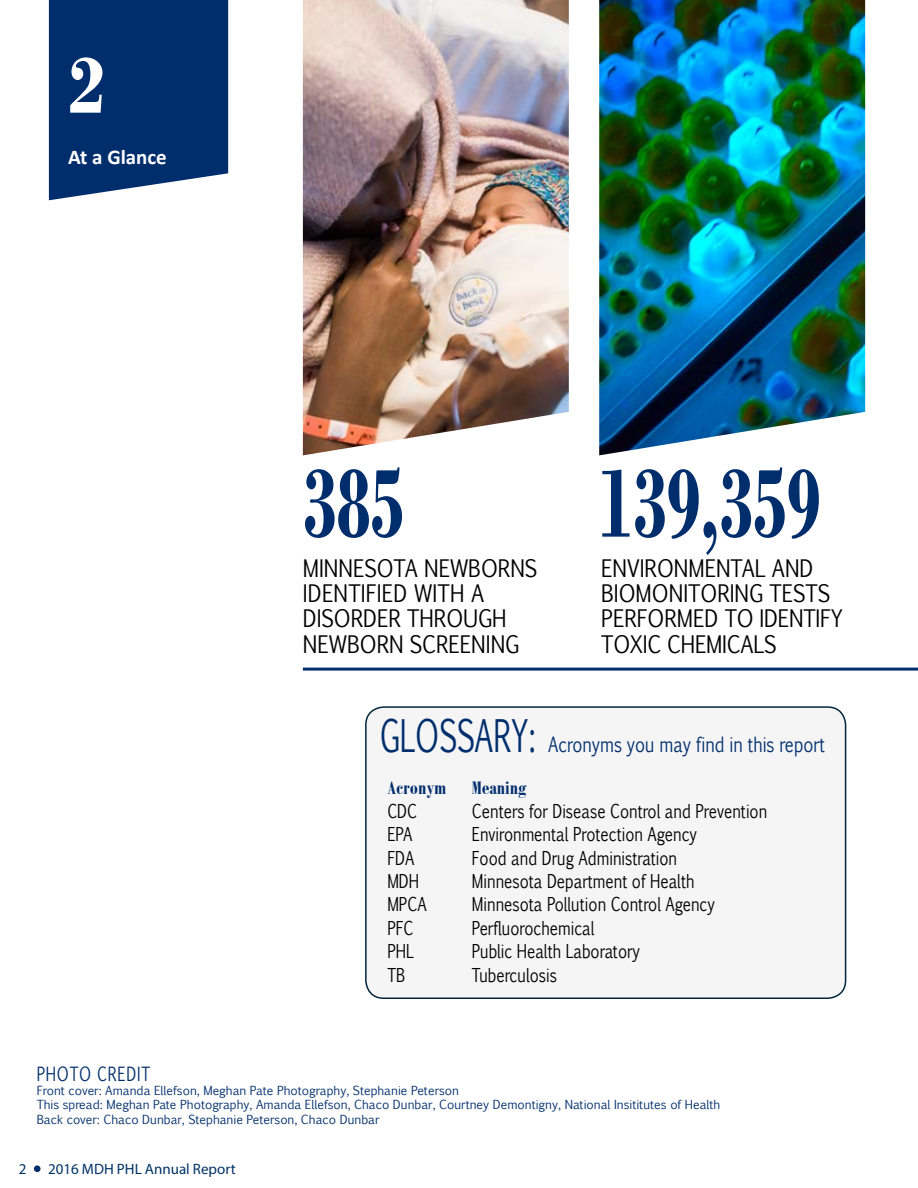
<style>
.page{position:relative;width:918px;height:1188px;background:#fff}
.page>*{position:absolute;margin:0;border:0;box-sizing:border-box;transform-origin:0 0}
.t1{font:700 103.5px "Bodoni";color:#002e6d;scale:.67 1}
.t2{font:700 84.75px "Bodoni";color:#fff;scale:.88 1}
.t3{font:42.9px "Euphemia CAS";color:#002e6d;scale:.7 1}
.t4{font:23.1px/25.2px "Euphemia CAS";color:#000;scale:.91 1}
.t5{font:700 21px "Calibri";color:#fff}
.t6{font:20.1px "Euphemia CAS";color:#002e6d;scale:.82 1}
.t7{font:700 19.5px "Bodoni MT Condensed";color:#002e6d}
.t8{font:18.75px "Euphemia CAS";letter-spacing:.05em;color:#002e6d;scale:.8 1}
.t9{font:18.3px "Euphemia CAS";color:#000;scale:.82 1}
.t10{font:15px "Myriad Pro";color:#003265}
.t11{font:12px "Euphemia CAS";color:#002e6d}
</style>
<div class="page">
<img style="left:303px;top:0;width:266px;height:455px">
<img style="left:599px;top:0;width:266px;height:455px">
<div style="left:366px;top:707px;width:480px;height:291px;background:#f5f5f6;border-radius:18px"></div>
<div style="left:365px;top:706px;width:481px;height:293px;border:2px solid #00263d;border-radius:18px"></div>
<div style="left:49px;top:0;width:179px;height:200px;background:#002e6d"></div>
<div style="left:34px;top:1165px;width:7px;height:7px;background:#002e6d;border-radius:50%"></div>
<hr style="left:303px;top:668px;width:615px;height:3px;background:#002e6d">
<h2 class="t2" style="left:68px;top:35px;width:43px">2</h2>
<h2 class="t5" style="left:68px;top:142px;width:100px">At a Glance</h2>
<p class="t1" style="left:303px;top:442px;width:153px">385</p>
<p class="t4" style="left:303px;top:556px;width:259px">MINNESOTA NEWBORNS<br>IDENTIFIED WITH A<br>DISORDER THROUGH<br>NEWBORN SCREENING</p>
<p class="t1" style="left:599px;top:442px;width:332px">139,359</p>
<p class="t4" style="left:601px;top:556px;width:267px">ENVIRONMENTAL AND<br>BIOMONITORING TESTS<br>PERFORMED TO IDENTIFY<br>TOXIC CHEMICALS</p>
<h3 class="t3" style="left:380px;top:705px;width:225px">GLOSSARY:</h3>
<p class="t6" style="left:548px;top:730px;width:339px">Acronyms you may find in this report</p>
<p class="t7" style="left:387px;top:776px;width:60px">Acronym</p>
<p class="t7" style="left:472px;top:776px;width:56px">Meaning</p>
<p class="t9" style="left:387px;top:798px;width:38px">CDC</p>
<p class="t9" style="left:472px;top:798px;width:362px">Centers for Disease Control and Prevention</p>
<p class="t9" style="left:387px;top:821px;width:32px">EPA</p>
<p class="t9" style="left:472px;top:821px;width:276px">Environmental Protection Agency</p>
<p class="t9" style="left:387px;top:845px;width:34px">FDA</p>
<p class="t9" style="left:472px;top:845px;width:252px">Food and Drug Administration</p>
<p class="t9" style="left:387px;top:868px;width:40px">MDH</p>
<p class="t9" style="left:472px;top:868px;width:273px">Minnesota Department of Health</p>
<p class="t9" style="left:387px;top:891px;width:50px">MPCA</p>
<p class="t9" style="left:472px;top:891px;width:298px">Minnesota Pollution Control Agency</p>
<p class="t9" style="left:387px;top:915px;width:33px">PFC</p>
<p class="t9" style="left:472px;top:915px;width:151px">Perfluorochemical</p>
<p class="t9" style="left:387px;top:938px;width:34px">PHL</p>
<p class="t9" style="left:472px;top:938px;width:207px">Public Health Laboratory</p>
<p class="t9" style="left:387px;top:962px;width:23px">TB</p>
<p class="t9" style="left:472px;top:962px;width:105px">Tuberculosis</p>
<h3 class="t8" style="left:37px;top:1060px;width:143px">PHOTO CREDIT</h3>
<p class="t11" style="left:37px;top:1082px;width:424px">Front cover: Amanda Ellefson, Meghan Pate Photography, Stephanie Peterson</p>
<p class="t11" style="left:37px;top:1096px;width:685px">This spread: Meghan Pate Photography, Amanda Ellefson, Chaco Dunbar, Courtney Demontigny, National Insititutes of Health</p>
<p class="t11" style="left:37px;top:1111px;width:344px">Back cover: Chaco Dunbar, Stephanie Peterson, Chaco Dunbar</p>
<p class="t10" style="left:19px;top:1160px;width:9px">2</p>
<p class="t10" style="left:48px;top:1160px;width:189px">2016 MDH PHL Annual Report</p>
</div>
